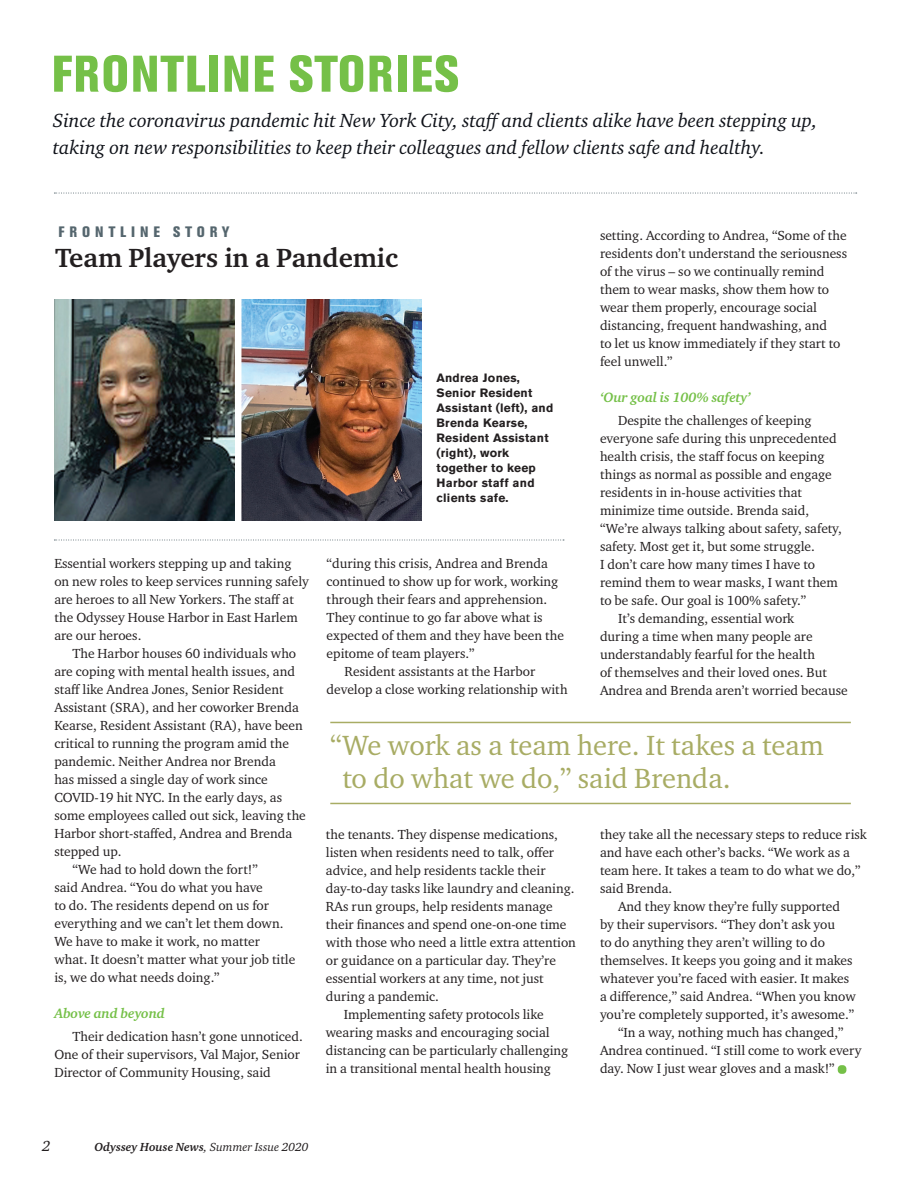
<style>
.page{position:relative;width:918px;height:1188px;background:#fff}
.page>*{position:absolute;margin:0;border:0;box-sizing:border-box;transform-origin:0 0}
.t1{font:800 condensed 51px "Akzidenz Grotesk Pro";letter-spacing:.03em;color:#75c048}
.t2{font:28.5px/33px "Charter ITC Std";color:#a8ac64}
.t3{font:700 27px "Charter ITC Std";color:#231f20}
.t4{font:italic 19.5px/27px "Charter ITC Std";color:#0e1118}
.t5{font:800 condensed 15px "Akzidenz Grotesk Pro";letter-spacing:.32em;color:#55666e}
.t6{font:italic 15px "Charter ITC Std";color:#231f20}
.t7{font:italic 700 13.8px "Charter ITC Std";letter-spacing:-.01em;color:#75c048}
.t8{font:13.5px/18px "Charter ITC Std";color:#231f20}
.t9{font:700 12px/15px "Akzidenz Grotesk Pro";letter-spacing:.02em;color:#231f20}
.t10{font:italic 700 12px "Charter ITC Std";color:#231f20}
.s1{font-weight:400}
</style>
<div class="page">
<img style="left:54px;top:299px;width:180px;height:222px">
<img style="left:242px;top:299px;width:179px;height:222px">
<svg style="left:54px;top:193px;width:803px;height:1px"></svg>
<svg style="left:54px;top:540px;width:510px;height:1px"></svg>
<hr style="left:330px;top:722px;width:521px;height:1px;background:#a8ac64">
<hr style="left:330px;top:803px;width:521px;height:1px;background:#a8ac64">
<div style="left:838px;top:1065px;width:8px;height:9px;background:#75c048;border-radius:4px"></div>
<h1 class="t1" style="left:52px;top:41px;width:409px">FRONTLINE STORIES</h1>
<h3 class="t4" style="left:53px;top:106px;width:766px">Since the coronavirus pandemic hit New York City, staff and clients alike have been stepping up, taking on new responsibilities to keep their colleagues and fellow clients safe and healthy.</h3>
<p class="t5" style="left:59px;top:222px;width:173px">FRONTLINE STORY</p>
<h3 class="t3" style="left:55px;top:241px;width:344px">Team Players in a Pandemic</h3>
<p class="t8" style="left:600px;top:226px;width:249px">setting. According to Andrea, “Some of the residents don’t understand the seriousness of the virus – so we continually remind them to wear masks, show them how to wear them properly, encourage social distancing, frequent handwashing, and<br>to let us know immediately if they start to feel unwell.”</p>
<p class="t7" style="left:600px;top:389px;width:152px">‘Our goal is 100% safety’</p>
<p class="t8" style="left:618px;top:411px;width:195px">Despite the challenges of keeping</p>
<p class="t8" style="left:600px;top:429px;width:238px">everyone safe during this unprecedented</p>
<p class="t8" style="left:600px;top:447px;width:226px">health crisis, the staff focus on keeping</p>
<p class="t8" style="left:600px;top:465px;width:233px">things as normal as possible and engage</p>
<p class="t8" style="left:600px;top:483px;width:204px">residents in in-house activities that</p>
<p class="t8" style="left:600px;top:501px;width:211px">minimize time outside. Brenda said,</p>
<p class="t8" style="left:600px;top:519px;width:243px">“We’re always talking about safety, safety,</p>
<p class="t8" style="left:600px;top:537px;width:217px">safety. Most get it, but some struggle.</p>
<p class="t8" style="left:600px;top:555px;width:217px">I don’t care how many times I have to</p>
<p class="t8" style="left:600px;top:573px;width:239px">remind them to wear masks, I want them</p>
<p class="t8" style="left:600px;top:591px;width:208px">to be safe. Our goal is 100% safety.”</p>
<p class="t8" style="left:618px;top:609px;width:178px">It’s demanding, essential work</p>
<p class="t8" style="left:600px;top:627px;width:214px">during a time when many people are</p>
<p class="t8" style="left:600px;top:645px;width:217px">understandably fearful for the health</p>
<p class="t8" style="left:600px;top:663px;width:228px">of themselves and their loved ones. But</p>
<p class="t8" style="left:600px;top:681px;width:249px">Andrea and Brenda aren’t worried because</p>
<p class="t9" style="left:437px;top:370px;width:118px">Andrea Jones,<br>Senior Resident<br>Assistant (left), and<br>Brenda Kearse,<br>Resident Assistant (right), work together to keep<br>Harbor staff and clients safe.</p>
<p class="t8" style="left:54px;top:554px;width:256px">Essential workers stepping up and taking on new roles to keep services running safely are heroes to all New Yorkers. The staff at the Odyssey House Harbor in East Harlem are our heroes.</p>
<p class="t8" style="left:72px;top:644px;width:225px">The Harbor houses 60 individuals who</p>
<p class="t8" style="left:54px;top:662px;width:242px">are coping with mental health issues, and</p>
<p class="t8" style="left:54px;top:680px;width:231px">staff like Andrea Jones, Senior Resident</p>
<p class="t8" style="left:54px;top:698px;width:246px">Assistant (SRA), and her coworker Brenda</p>
<p class="t8" style="left:54px;top:716px;width:250px">Kearse, Resident Assistant (RA), have been</p>
<p class="t8" style="left:54px;top:734px;width:236px">critical to running the program amid the</p>
<p class="t8" style="left:54px;top:752px;width:223px">pandemic. Neither Andrea nor Brenda</p>
<p class="t8" style="left:54px;top:770px;width:215px">has missed a single day of work since</p>
<p class="t8" style="left:54px;top:788px;width:229px">COVID-19 hit NYC. In the early days, as</p>
<p class="t8" style="left:54px;top:806px;width:253px">some employees called out sick, leaving the</p>
<p class="t8" style="left:54px;top:824px;width:239px">Harbor short-staffed, Andrea and Brenda</p>
<p class="t8" style="left:54px;top:842px;width:69px">stepped up.</p>
<p class="t8" style="left:72px;top:860px;width:187px">“We had to hold down the fort!”</p>
<p class="t8" style="left:54px;top:878px;width:210px">said Andrea. “You do what you have</p>
<p class="t8" style="left:54px;top:896px;width:216px">to do. The residents depend on us for</p>
<p class="t8" style="left:54px;top:914px;width:231px">everything and we can’t let them down.</p>
<p class="t8" style="left:54px;top:932px;width:207px">We have to make it work, no matter</p>
<p class="t8" style="left:54px;top:950px;width:242px">what. It doesn’t matter what your job title</p>
<p class="t8" style="left:54px;top:968px;width:167px">is, we do what needs doing.”</p>
<p class="t7" style="left:54px;top:1005px;width:112px">Above and beyond</p>
<p class="t8" style="left:54px;top:1027px;width:250px;text-indent:18px">Their dedication hasn’t gone unnoticed.<br>One of their supervisors, Val Major, Senior<br>Director of Community Housing, said</p>
<p class="t8" style="left:327px;top:554px;width:223px">“during this crisis, Andrea and Brenda</p>
<p class="t8" style="left:327px;top:572px;width:233px">continued to show up for work, working</p>
<p class="t8" style="left:327px;top:590px;width:222px">through their fears and apprehension.</p>
<p class="t8" style="left:327px;top:608px;width:217px">They continue to go far above what is</p>
<p class="t8" style="left:327px;top:626px;width:239px">expected of them and they have been the</p>
<p class="t8" style="left:327px;top:644px;width:149px">epitome of team players.”</p>
<p class="t8" style="left:345px;top:662px;width:192px">Resident assistants at the Harbor</p>
<p class="t8" style="left:327px;top:680px;width:243px">develop a close working relationship with</p>
<h2 class="t2" style="left:342px;top:728px;width:483px;text-indent:-12px">“We work as a team here. It takes a team to do what we do,” said Brenda.</h2>
<p class="t8" style="left:600px;top:825px;width:268px">they take all the necessary steps to reduce risk</p>
<p class="t8" style="left:600px;top:843px;width:251px">and have each other’s backs. “We work as a</p>
<p class="t8" style="left:600px;top:861px;width:262px">team here. It takes a team to do what we do,”</p>
<p class="t8" style="left:600px;top:879px;width:74px">said Brenda.</p>
<p class="t8" style="left:618px;top:897px;width:224px">And they know they’re fully supported</p>
<p class="t8" style="left:600px;top:915px;width:237px">by their supervisors. “They don’t ask you</p>
<p class="t8" style="left:600px;top:933px;width:227px">to do anything they aren’t willing to do</p>
<p class="t8" style="left:600px;top:951px;width:254px">themselves. It keeps you going and it makes</p>
<p class="t8" style="left:600px;top:969px;width:251px">whatever you’re faced with easier. It makes</p>
<p class="t8" style="left:600px;top:987px;width:257px">a difference,” said Andrea. “When you know</p>
<p class="t8" style="left:600px;top:1005px;width:256px">you’re completely supported, it’s awesome.”</p>
<p class="t8" style="left:618px;top:1023px;width:227px">“In a way, nothing much has changed,”</p>
<p class="t8" style="left:600px;top:1041px;width:263px">Andrea continued. “I still come to work every</p>
<p class="t8" style="left:600px;top:1059px;width:236px">day. Now I just wear gloves and a mask!”</p>
<p class="t8" style="left:326px;top:825px;width:233px">the tenants. They dispense medications,</p>
<p class="t8" style="left:326px;top:843px;width:230px">listen when residents need to talk, offer</p>
<p class="t8" style="left:326px;top:861px;width:221px">advice, and help residents tackle their</p>
<p class="t8" style="left:326px;top:879px;width:250px">day-to-day tasks like laundry and cleaning.</p>
<p class="t8" style="left:326px;top:897px;width:228px">RAs run groups, help residents manage</p>
<p class="t8" style="left:326px;top:915px;width:242px">their finances and spend one-on-one time</p>
<p class="t8" style="left:326px;top:933px;width:252px">with those who need a little extra attention</p>
<p class="t8" style="left:326px;top:951px;width:232px">or guidance on a particular day. They’re</p>
<p class="t8" style="left:326px;top:969px;width:219px">essential workers at any time, not just</p>
<p class="t8" style="left:326px;top:987px;width:115px">during a pandemic.</p>
<p class="t8" style="left:344px;top:1005px;width:201px">Implementing safety protocols like</p>
<p class="t8" style="left:326px;top:1023px;width:225px">wearing masks and encouraging social</p>
<p class="t8" style="left:326px;top:1041px;width:244px">distancing can be particularly challenging</p>
<p class="t8" style="left:326px;top:1059px;width:227px">in a transitional mental health housing</p>
<p class="t6" style="left:42px;top:1136px;width:10px">2</p>
<p class="t10" style="left:94px;top:1139px;width:215px">Odyssey House News<span class="s1">, Summer Issue 2020</span></p>
</div>
